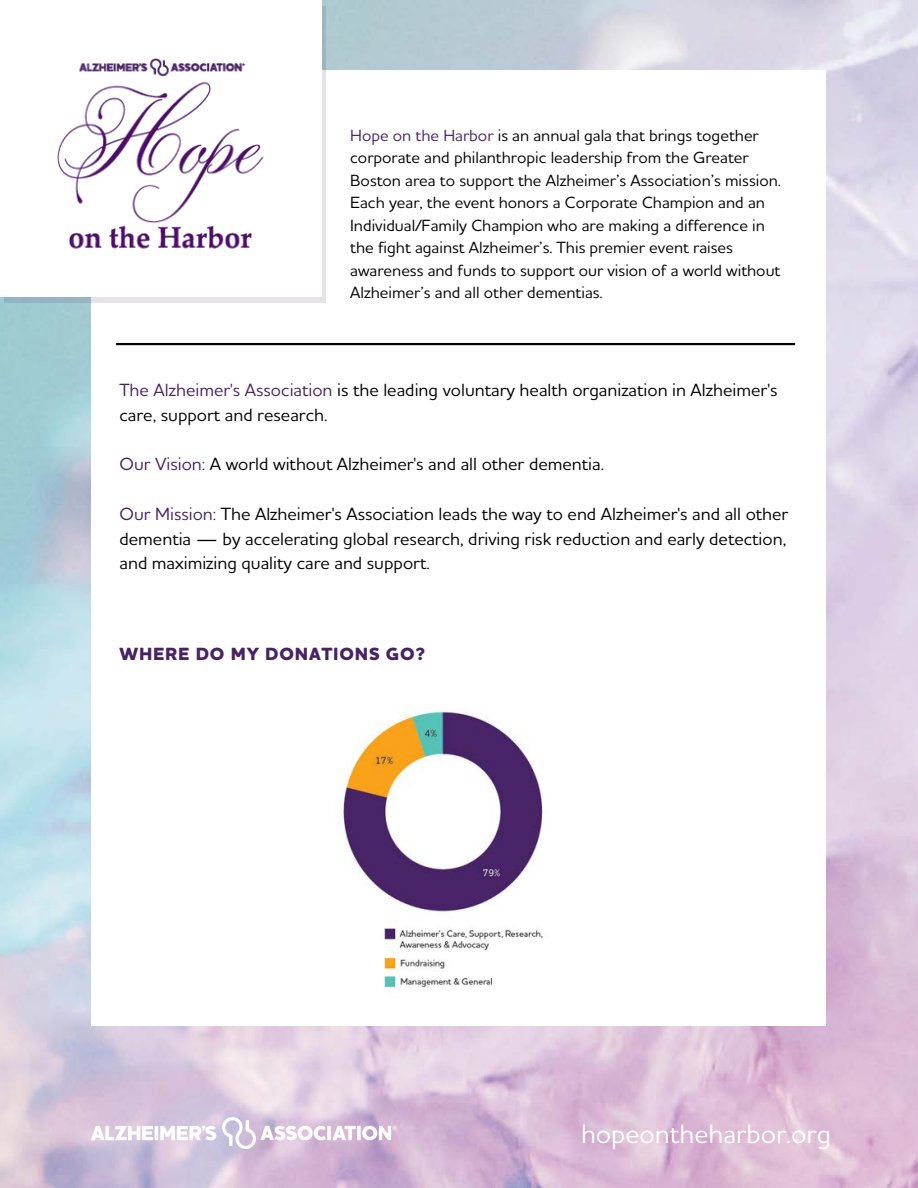
<style>
.page{position:relative;width:918px;height:1188px;background:#fff}
.page>*{position:absolute;margin:0;border:0;box-sizing:border-box;transform-origin:0 0}
.t1{font:500 27px "Houschka Alt Pro";color:#fff}
.t2{font:500 18px/24.8px "Houschka Alt Pro";color:#000}
.t3{font:800 18px "Houschka Alt Pro";letter-spacing:.045em;color:#482364}
.t4{font:500 16.5px/22.5px "Houschka Alt Pro";color:#000}
.s1{color:#482364}
</style>
<div class="page">
<img style="left:92px;top:1117px;width:305px;height:32px">
<svg style="left:4px;top:6px;width:322px;height:296px;fill:#e7e2ea"></svg>
<div style="left:0;top:0;width:321px;height:296px;background:#fff"></div>
<img style="left:57px;top:22px;width:293px;height:253px">
<hr style="left:116px;top:343px;width:679px;height:2px;background:#000">
<img style="left:343px;top:710px;width:200px;height:287px">
<div style="left:409px;top:775px;width:72px;height:72px;background:#fff;border-radius:50%"></div>
<p class="t4" style="left:350px;top:124px;width:432px"><span class="s1">Hope on the Harbor</span> is an annual gala that brings together corporate and philanthropic leadership from the Greater<br>Boston area to support the Alzheimer’s Association’s mission.</p>
<p class="t4" style="left:350px;top:191px;width:432px">Each year, the event honors a Corporate Champion and an Individual/Family Champion who are making a difference in the fight against Alzheimer’s. This premier event raises awareness and funds to support our vision of a world without Alzheimer’s and all other dementias.</p>
<h2 class="t2" style="left:120px;top:377px;width:659px"><span class="s1">The Alzheimer's Association</span> is the leading voluntary health organization in Alzheimer's care, support and research.</h2>
<p class="t2" style="left:120px;top:451px;width:486px"><span class="s1">Our Vision:</span> A world without Alzheimer's and all other dementia.</p>
<h1 class="t2" style="left:120px;top:501px;width:670px"><span class="s1">Our Mission:</span> The Alzheimer's Association leads the way to end Alzheimer's and all other dementia — by accelerating global research, driving risk reduction and early detection, and maximizing quality care and support.</h1>
<p class="t3" style="left:120px;top:642px;width:307px">WHERE DO MY DONATIONS GO?</p>
<p class="t1" style="left:581px;top:1116px;width:252px">hopeontheharbor.org</p>
</div>
